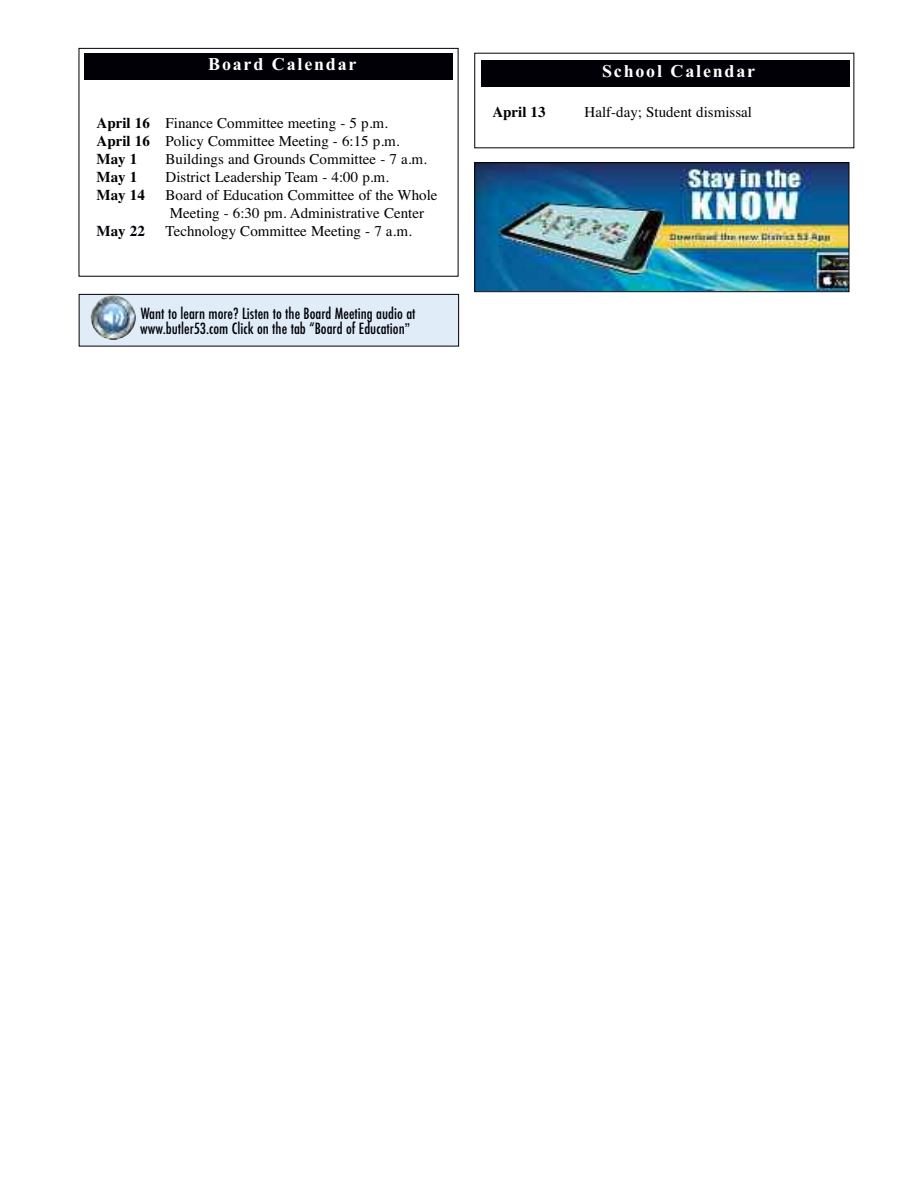
<style>
.page{position:relative;width:918px;height:1188px;background:#fff}
.page>*{position:absolute;margin:0;border:0;box-sizing:border-box;transform-origin:0 0}
.t1{font:700 18px "Times New Roman";letter-spacing:.1em;color:#fff}
.t2{font:15px/18px "Times";color:#000006}
.t3{font:500 condensed 15px/15px "Futura";color:#000006}
.t4{font:700 15px "Times";color:#000006}
.s1{font-weight:700}
.s2{font-family:"Helvetica";font-weight:400;font-stretch:normal}
</style>
<div class="page">
<div style="left:79px;top:48px;width:379px;height:229px;border:1px solid #000006"></div>
<div style="left:85px;top:53px;width:368px;height:26px;background:#000006"></div>
<div style="left:481px;top:60px;width:368px;height:26px;background:#000006"></div>
<div style="left:79px;top:294px;width:380px;height:52px;background:#e0edf9"></div>
<div style="left:79px;top:294px;width:380px;height:52px;border:1px solid #000006"></div>
<img style="left:91px;top:296px;width:45px;height:44px">
<img style="left:476px;top:164px;width:371px;height:126px">
<div style="left:474px;top:162px;width:375px;height:130px;border:1px solid #000006"></div>
<p class="t1" style="left:208px;top:53px;width:150px">Board Calendar</p>
<p class="t2" style="left:97px;top:114px;width:304px"><span class="s1">April 16</span> Finance Committee meeting - 5 p.m.<br><span class="s1">April 16</span> Policy Committee Meeting - 6:15 p.m.<br><span class="s1">May 1</span></p>
<p class="t2" style="left:166px;top:150px;width:263px">Buildings and Grounds Committee - 7 a.m.</p>
<p class="t4" style="left:97px;top:168px;width:42px">May 1</p>
<p class="t2" style="left:166px;top:168px;width:225px">District Leadership Team - 4:00 p.m.</p>
<p class="t4" style="left:97px;top:186px;width:50px">May 14</p>
<p class="t2" style="left:166px;top:186px;width:273px">Board of Education Committee of the Whole<br>Meeting - 6:30 pm. Administrative Center</p>
<p class="t4" style="left:97px;top:222px;width:50px">May 22</p>
<p class="t2" style="left:166px;top:222px;width:248px">Technology Committee Meeting - 7 a.m.</p>
<p class="t3" style="left:140px;top:306px;width:277px">Want to learn more? Listen to the Board Meeting audio at www.butler53.com Click on the tab “Board of Education<span class="s2">”</span></p>
<p class="t1" style="left:602px;top:61px;width:155px">School Calendar</p>
<p class="t4" style="left:492px;top:103px;width:55px">April 13</p>
<p class="t2" style="left:585px;top:103px;width:169px">Half-day; Student dismissal</p>
</div>
